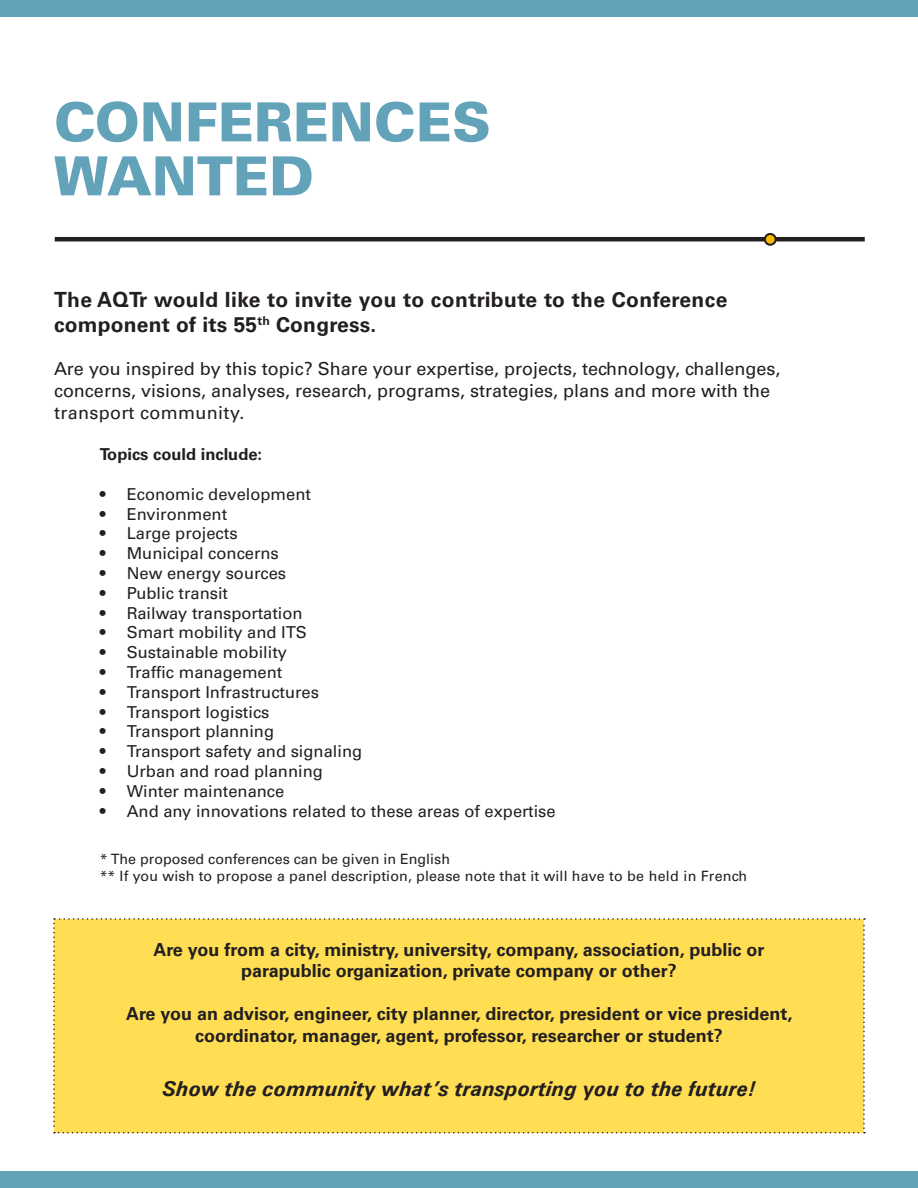
<style>
.page{position:relative;width:918px;height:1188px;background:#fff}
.page>*{position:absolute;margin:0;border:0;box-sizing:border-box;transform-origin:0 0}
.t1{font:900 54px/54px "Univers";color:#63a3b9}
.t2{font:700 21px "Univers 65";letter-spacing:.01em;color:#231f20}
.t3{font:italic 700 20.55px "Univers LT";color:#231f20}
.t4{font:700 18px/21.6px "Univers 65";color:#231f20;text-align:center}
.t5{font:18px/21.6px "Univers LT Pro 55 Roman";color:#231f20}
.t6{font:16.5px "Univers LT Pro 55 Roman";color:#231f20}
.t7{font:700 16.5px "Univers 65";color:#231f20}
.t8{font:14.25px/17.1px "Univers LT Pro 55 Roman";letter-spacing:.01em;color:#231f20}
</style>
<div class="page">
<div style="left:53px;top:918px;width:812px;height:215px;background:#ffde54"></div>
<hr style="left:55px;top:237px;width:810px;height:4px;background:#231f20">
<div style="left:765px;top:234px;width:11px;height:11px;background:#fbba00;border-radius:50%"></div>
<div style="left:764px;top:233px;width:13px;height:13px;border:2px solid #231f20;border-radius:50%"></div>
<div style="left:0;top:0;width:918px;height:17px;background:#63a3b9"></div>
<div style="left:0;top:1171px;width:918px;height:17px;background:#63a3b9"></div>
<p class="t1" style="left:54px;top:94px;width:438px">CONFERENCES<br>WANTED</p>
<p class="t2" style="left:54px;top:287px;width:675px">The AQTr would like to invite you to contribute to the Conference</p>
<p class="t2" style="left:54px;top:312px;width:324px">component of its 55<sup>th</sup> Congress.</p>
<p class="t5" style="left:54px;top:357px;width:728px">Are you inspired by this topic? Share your expertise, projects, technology, challenges, concerns, visions, analyses, research, programs, strategies, plans and more with the transport community.</p>
<p class="t7" style="left:100px;top:445px;width:164px">Topics could include:</p>
<p class="t6" style="left:100px;top:483px;width:213px">• Economic development</p>
<p class="t6" style="left:100px;top:502px;width:129px">• Environment</p>
<p class="t6" style="left:100px;top:522px;width:139px">• Large projects</p>
<p class="t6" style="left:100px;top:542px;width:181px">• Municipal concerns</p>
<p class="t6" style="left:100px;top:562px;width:188px">• New energy sources</p>
<p class="t6" style="left:100px;top:582px;width:130px">• Public transit</p>
<p class="t6" style="left:100px;top:601px;width:204px">• Railway transportation</p>
<p class="t6" style="left:100px;top:621px;width:209px">• Smart mobility and ITS</p>
<p class="t6" style="left:100px;top:641px;width:189px">• Sustainable mobility</p>
<p class="t6" style="left:100px;top:661px;width:184px">• Traffic management</p>
<p class="t6" style="left:100px;top:681px;width:221px">• Transport Infrastructures</p>
<p class="t6" style="left:100px;top:700px;width:171px">• Transport logistics</p>
<p class="t6" style="left:100px;top:720px;width:176px">• Transport planning</p>
<p class="t6" style="left:100px;top:740px;width:264px">• Transport safety and signaling</p>
<p class="t6" style="left:100px;top:760px;width:225px">• Urban and road planning</p>
<p class="t6" style="left:100px;top:780px;width:186px">• Winter maintenance</p>
<p class="t6" style="left:100px;top:799px;width:458px">• And any innovations related to these areas of expertise</p>
<p class="t8" style="left:100px;top:850px;width:649px">* The proposed conferences can be given in English<br>** If you wish to propose a panel description, please note that it will have to be held in French</p>
<p class="t4" style="left:153px;top:939px;width:613px">Are you from a city, ministry, university, company, association, public or parapublic organization, private company or other?</p>
<p class="t4" style="left:126px;top:1003px;width:668px">Are you an advisor, engineer, city planner, director, president or vice president, coordinator, manager, agent, professor, researcher or student?</p>
<p class="t3" style="left:162px;top:1076px;width:595px">Show the community what’s transporting you to the future!</p>
</div>
